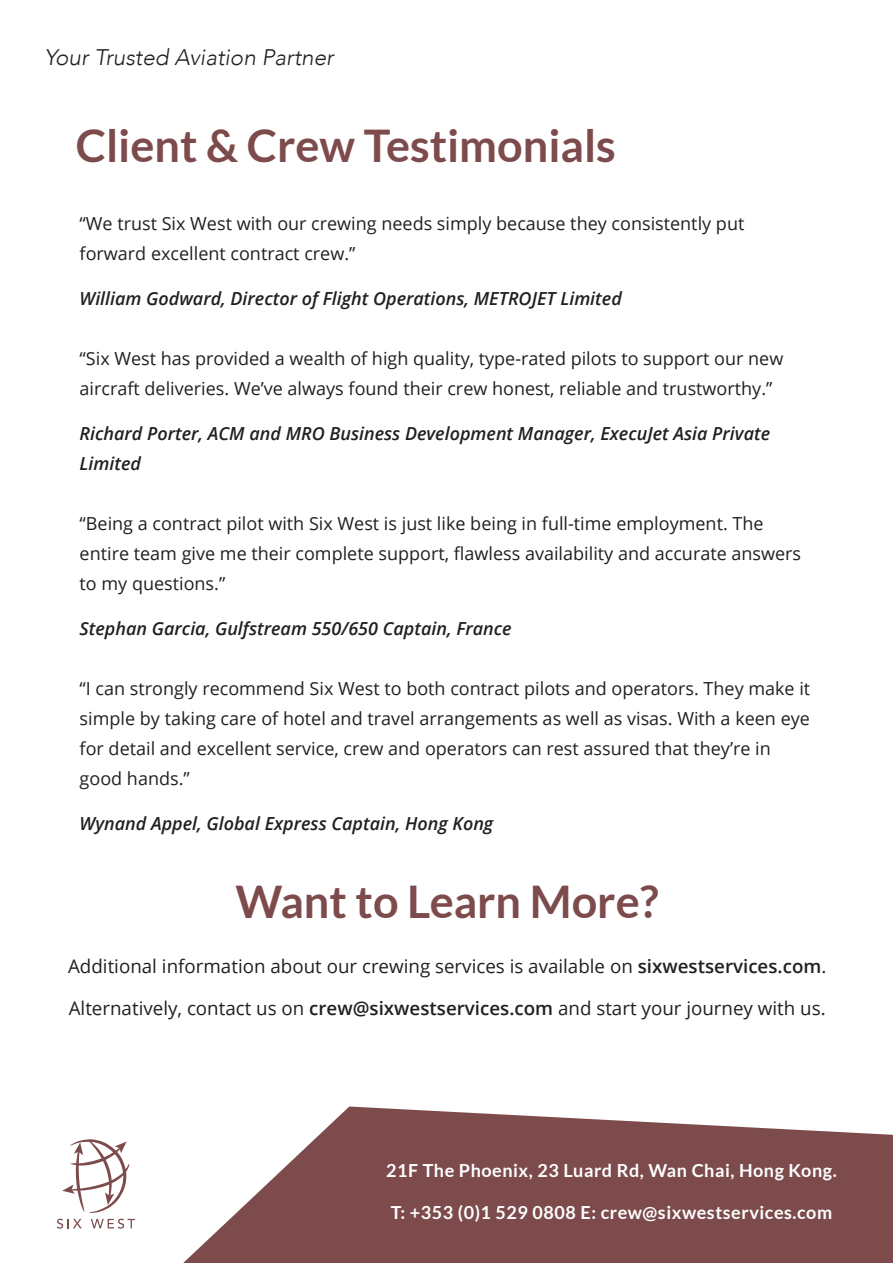
<style>
.page{position:relative;width:893px;height:1263px;background:#fff}
.page>*{position:absolute;margin:0;border:0;box-sizing:border-box;transform-origin:0 0}
.t1{font:700 45px "Lato";color:#7d4b4b}
.t2{font:italic 300 22.5px "Avenir";color:#231f20}
.t3{font:18.75px "Open Sans";color:#231f20}
.t4{font:18px/30px "Open Sans";color:#231f20}
.t5{font:italic 600 18px/30px "Open Sans";color:#231f20}
.t6{font:700 18px "Lato";letter-spacing:.03em;color:#fff}
.s1{font-weight:600}
</style>
<div class="page">
<svg style="left:350px;top:1106px;width:543px;height:157px;background:#895b5b"></svg>
<svg style="left:57px;top:1106px;width:293px;height:157px"></svg>
<svg style="left:57px;top:1219px;width:25px;height:9px"></svg>
<svg style="left:91px;top:1219px;width:44px;height:9px"></svg>
<svg style="left:62px;top:1139px;width:67px;height:74px"></svg>
<p class="t2" style="left:44px;top:44px;width:291px">Your Trusted Aviation Partner</p>
<h1 class="t1" style="left:76px;top:120px;width:541px">Client &amp; Crew Testimonials</h1>
<p class="t4" style="left:80px;top:208px;width:666px">“We trust Six West with our crewing needs simply because they consistently put forward excellent contract crew.”</p>
<p class="t5" style="left:80px;top:283px;width:544px">William Godward, Director of Flight Operations, METROJET Limited</p>
<p class="t4" style="left:80px;top:343px;width:705px">“Six West has provided a wealth of high quality, type-rated pilots to support our new aircraft deliveries. We’ve always found their crew honest, reliable and trustworthy.”</p>
<p class="t5" style="left:80px;top:418px;width:692px">Richard Porter, ACM and MRO Business Development Manager, ExecuJet Asia Private<br>Limited</p>
<p class="t4" style="left:80px;top:508px;width:723px">“Being a contract pilot with Six West is just like being in full-time employment. The entire team give me their complete support, flawless availability and accurate answers to my questions.”</p>
<p class="t5" style="left:80px;top:613px;width:434px">Stephan Garcia, Gulfstream 550/650 Captain, France</p>
<p class="t4" style="left:80px;top:673px;width:732px">“I can strongly recommend Six West to both contract pilots and operators. They make it simple by taking care of hotel and travel arrangements as well as visas. With a keen eye for detail and excellent service, crew and operators can rest assured that they’re in good hands.”</p>
<p class="t5" style="left:80px;top:808px;width:415px">Wynand Appel, Global Express Captain, Hong Kong</p>
<h1 class="t1" style="left:236px;top:876px;width:425px">Want to Learn More?</h1>
<p class="t3" style="left:68px;top:953px;width:760px">Additional information about our crewing services is available on <span class="s1">sixwestservices.com</span>.</p>
<p class="t3" style="left:69px;top:995px;width:758px">Alternatively, contact us on <span class="s1">crew@sixwestservices.com</span> and start your journey with us.</p>
<p class="t6" style="left:386px;top:1160px;width:452px">21F The Phoenix, 23 Luard Rd, Wan Chai, Hong Kong.</p>
<p class="t6" style="left:391px;top:1202px;width:443px">T: +353 (0)1 529 0808 E: crew@sixwestservices.com</p>
</div>
